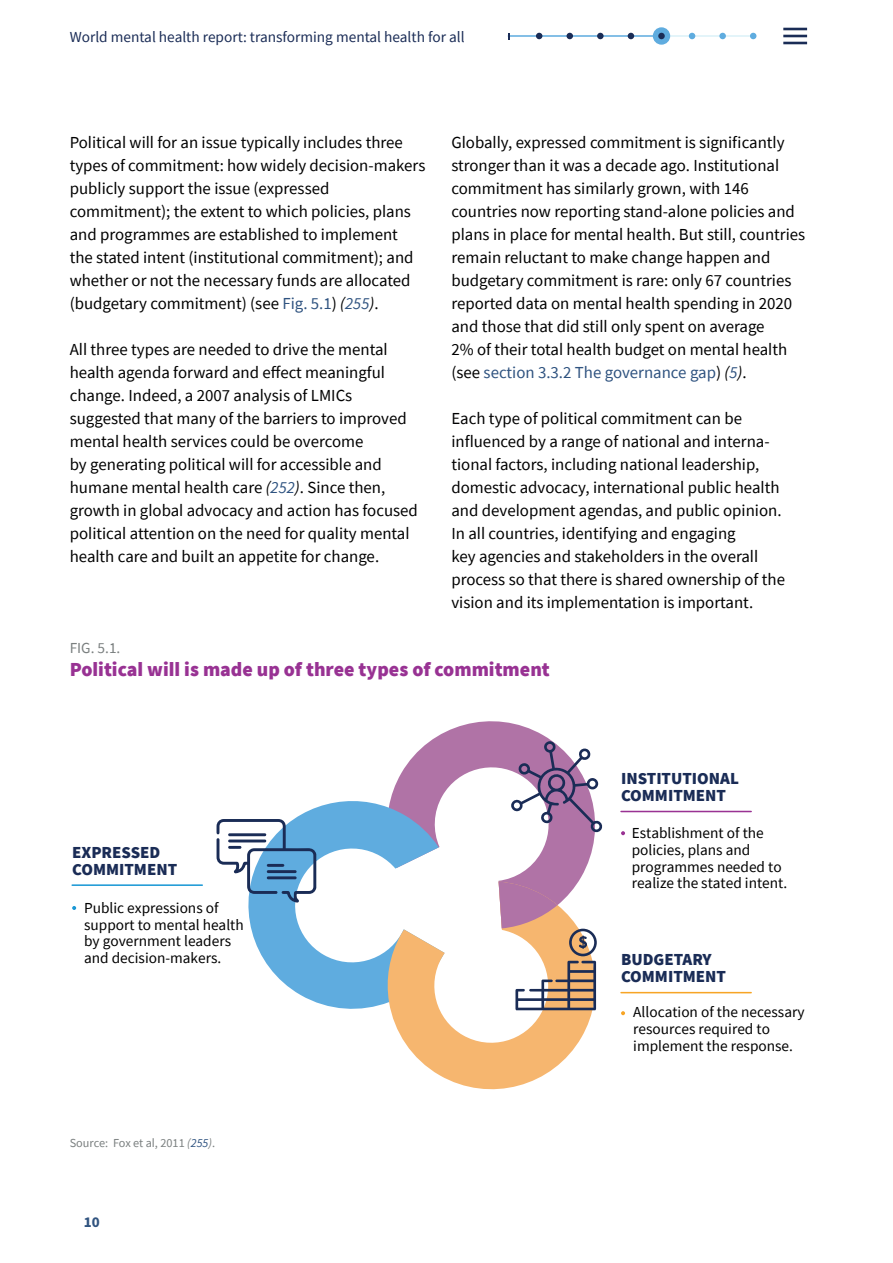
<style>
.page{position:relative;width:893px;height:1263px;background:#fff}
.page>*{position:absolute;margin:0;border:0;box-sizing:border-box;transform-origin:0 0}
.t1{font:900 19.95px "Source Sans Pro";color:#983293}
.t2{font:16.8px/23px "Source Sans Pro";color:#000001}
.t3{font:900 16.8px/16.8px "Source Sans Pro";color:#1a2c56}
.t4{font:15.3px/16.8px "Source Sans Pro";color:#000001}
.t5{font:15.3px "Source Sans Pro";color:#1a2c56}
.t6{font:15.3px "Source Sans Pro";color:#7a7f7f}
.t7{font:700 15px "Source Sans Pro";color:#315480}
.t8{font:12.3px "Source Sans Pro";color:#7a7f7f}
.s1{color:#2f5380}
.s2{font-style:italic}
.s3{font-style:italic;color:#2f5380}
</style>
<div class="page">
<svg style="left:393px;top:721px;width:202px;height:161px"></svg>
<svg style="left:248px;top:790px;width:196px;height:219px"></svg>
<svg style="left:385px;top:882px;width:211px;height:208px"></svg>
<svg style="left:72px;top:906px;width:4px;height:4px"></svg>
<hr style="left:72px;top:884px;width:130px;height:2px;background:#1a98d5">
<svg style="left:621px;top:831px;width:4px;height:4px"></svg>
<hr style="left:621px;top:811px;width:130px;height:1px;background:#993293">
<svg style="left:621px;top:1011px;width:4px;height:4px"></svg>
<hr style="left:621px;top:992px;width:130px;height:1px;background:#f7a526">
<svg style="left:511px;top:741px;width:92px;height:92px"></svg>
<svg style="left:217px;top:819px;width:99px;height:84px"></svg>
<svg style="left:499px;top:882px;width:98px;height:128px"></svg>
<hr style="left:783px;top:42px;width:24px;height:2px;background:#1a2c56">
<hr style="left:783px;top:28px;width:24px;height:2px;background:#1a2c56">
<hr style="left:783px;top:35px;width:24px;height:2px;background:#1a2c56">
<hr style="left:662px;top:35px;width:90px;height:2px;background:#dbf1f8">
<div style="left:653px;top:27px;width:17px;height:18px;background:#5facdf;border-radius:50%"></div>
<hr style="left:508px;top:35px;width:154px;height:2px;background:#5facdf">
<svg style="left:536px;top:33px;width:6px;height:6px"></svg>
<svg style="left:689px;top:33px;width:6px;height:6px"></svg>
<svg style="left:628px;top:33px;width:6px;height:6px"></svg>
<svg style="left:750px;top:33px;width:6px;height:6px"></svg>
<div style="left:566px;top:33px;width:7px;height:6px;background:#1a2c56;border-radius:50%"></div>
<div style="left:597px;top:33px;width:7px;height:6px;background:#1a2c56;border-radius:50%"></div>
<div style="left:719px;top:33px;width:7px;height:6px;background:#5facdf;border-radius:50%"></div>
<div style="left:658px;top:33px;width:7px;height:6px;background:#1a2c56;border-radius:50%"></div>
<p class="t5" style="left:70px;top:27px;width:396px">World mental health report: transforming mental health for all</p>
<p class="t2" style="left:70px;top:131px;width:357px">Political will for an issue typically includes three types of commitment: how widely decision-makers publicly support the issue (expressed commitment); the extent to which policies, plans and programmes are established to implement the stated intent (institutional commitment); and whether or not the necessary funds are allocated (budgetary commitment) (see <span class="s1">Fig. 5.1</span>) <span class="s2">(</span><span class="s3">255</span><span class="s2">)</span>.</p>
<p class="t2" style="left:70px;top:338px;width:350px">All three types are needed to drive the mental health agenda forward and effect meaningful change. Indeed, a 2007 analysis of LMICs suggested that many of the barriers to improved mental health services could be overcome<br>by generating political will for accessible and humane mental health care <span class="s2">(</span><span class="s3">252</span><span class="s2">)</span>. Since then, growth in global advocacy and action has focused political attention on the need for quality mental health care and built an appetite for change.</p>
<p class="t2" style="left:451px;top:131px;width:355px">Globally, expressed commitment is significantly stronger than it was a decade ago. Institutional commitment has similarly grown, with 146 countries now reporting stand-alone policies and plans in place for mental health. But still, countries remain reluctant to make change happen and budgetary commitment is rare: only 67 countries reported data on mental health spending in 2020 and those that did still only spent on average<br>2% of their total health budget on mental health (see <span class="s1">section 3.3.2 The governance gap</span>) <span class="s2">(</span><span class="s3">5</span><span class="s2">)</span>.</p>
<p class="t2" style="left:451px;top:407px;width:335px">Each type of political commitment can be influenced by a range of national and interna&shy;tional factors, including national leadership, domestic advocacy, international public health and development agendas, and public opinion.<br>In all countries, identifying and engaging<br>key agencies and stakeholders in the overall process so that there is shared ownership of the vision and its implementation is important.</p>
<p class="t6" style="left:70px;top:638px;width:52px">FIG. 5.1.</p>
<p class="t1" style="left:70px;top:656px;width:482px">Political will is made up of three types of commitment</p>
<p class="t3" style="left:72px;top:844px;width:106px">EXPRESSED<br>COMMITMENT</p>
<p class="t4" style="left:84px;top:899px;width:161px">Public expressions of support to mental health by government leaders and decision-makers.</p>
<p class="t8" style="left:70px;top:1135px;width:147px">Source: Fox et al, 2011 <span class="s2">(</span><span class="s3">255</span><span class="s2">)</span>.</p>
<p class="t7" style="left:84px;top:1212px;width:17px">10</p>
<p class="t3" style="left:621px;top:770px;width:119px">INSTITUTIONAL<br>COMMITMENT</p>
<p class="t4" style="left:632px;top:824px;width:157px">Establishment of the policies, plans and programmes needed to realize the stated intent.</p>
<p class="t3" style="left:621px;top:951px;width:106px">BUDGETARY<br>COMMITMENT</p>
<p class="t4" style="left:633px;top:1003px;width:173px">Allocation of the necessary resources required to implement the response.</p>
</div>
